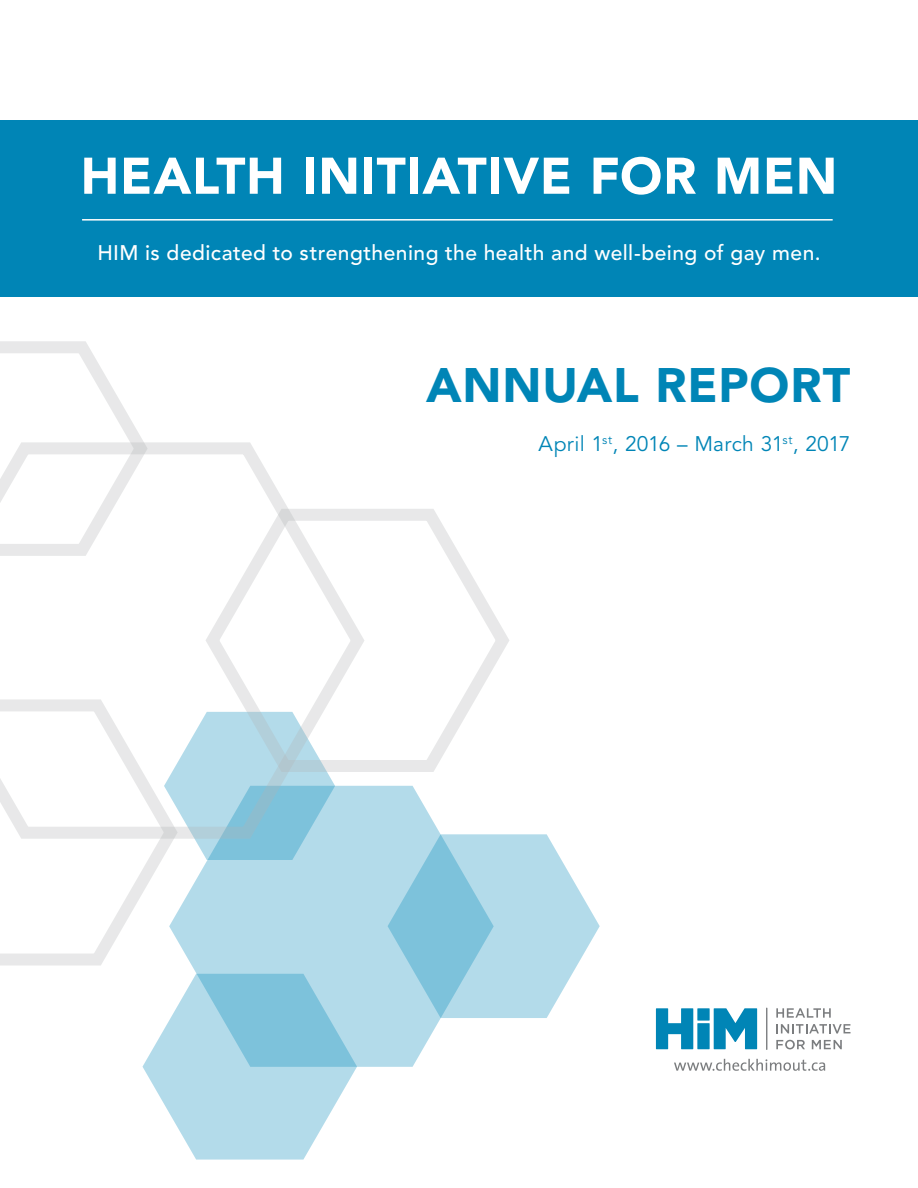
<style>
.page{position:relative;width:918px;height:1188px;background:#fff}
.page>*{position:absolute;margin:0;border:0;box-sizing:border-box;transform-origin:0 0}
.t1{font:900 51px "Avenir";letter-spacing:.015em;color:#fff}
.t2{font:900 48px "Avenir";letter-spacing:.02em;color:#0085b6}
.t3{font:500 21px "Avenir";letter-spacing:.02em;color:#fff}
.t4{font:21px "Avenir";letter-spacing:.01em;color:#0085b6}
</style>
<div class="page">
<div style="left:0;top:120px;width:918px;height:176px;background:#0085b6"></div>
<svg style="left:178px;top:786px;width:263px;height:281px;background:#b8ddeb"></svg>
<svg style="left:143px;top:974px;width:214px;height:186px"></svg>
<svg style="left:178px;top:839px;width:157px;height:21px;background:#a0d2e4"></svg>
<svg style="left:388px;top:834px;width:212px;height:184px;background:#afd9e8"></svg>
<svg style="left:148px;top:442px;width:217px;height:397px"></svg>
<svg style="left:0;top:699px;width:178px;height:267px"></svg>
<svg style="left:0;top:341px;width:148px;height:215px"></svg>
<svg style="left:206px;top:509px;width:303px;height:263px"></svg>
<svg style="left:714px;top:1008px;width:43px;height:41px"></svg>
<svg style="left:656px;top:1008px;width:37px;height:41px"></svg>
<hr style="left:766px;top:1008px;width:1px;height:42px;background:#7b7d7f">
<div style="left:697px;top:1008px;width:13px;height:13px;background:#0085b6"></div>
<div style="left:697px;top:1023px;width:13px;height:26px;background:#0085b6"></div>
<svg style="left:776px;top:1008px;width:55px;height:10px"></svg>
<svg style="left:776px;top:1024px;width:74px;height:10px"></svg>
<svg style="left:776px;top:1040px;width:29px;height:9px"></svg>
<svg style="left:812px;top:1040px;width:30px;height:9px"></svg>
<svg style="left:674px;top:1059px;width:151px;height:12px"></svg>
<hr style="left:82px;top:219px;width:751px;height:2px;background:#fff">
<h1 class="t1" style="left:81px;top:145px;width:758px">HEALTH INITIATIVE FOR MEN</h1>
<p class="t3" style="left:97px;top:241px;width:725px">HIM is dedicated to strengthening the health and well-being of gay men.</p>
<h2 class="t2" style="left:426px;top:356px;width:426px">ANNUAL REPORT</h2>
<p class="t4" style="left:539px;top:432px;width:313px">April 1<sup>st</sup>, 2016 – March 31<sup>st</sup>, 2017</p>
</div>
